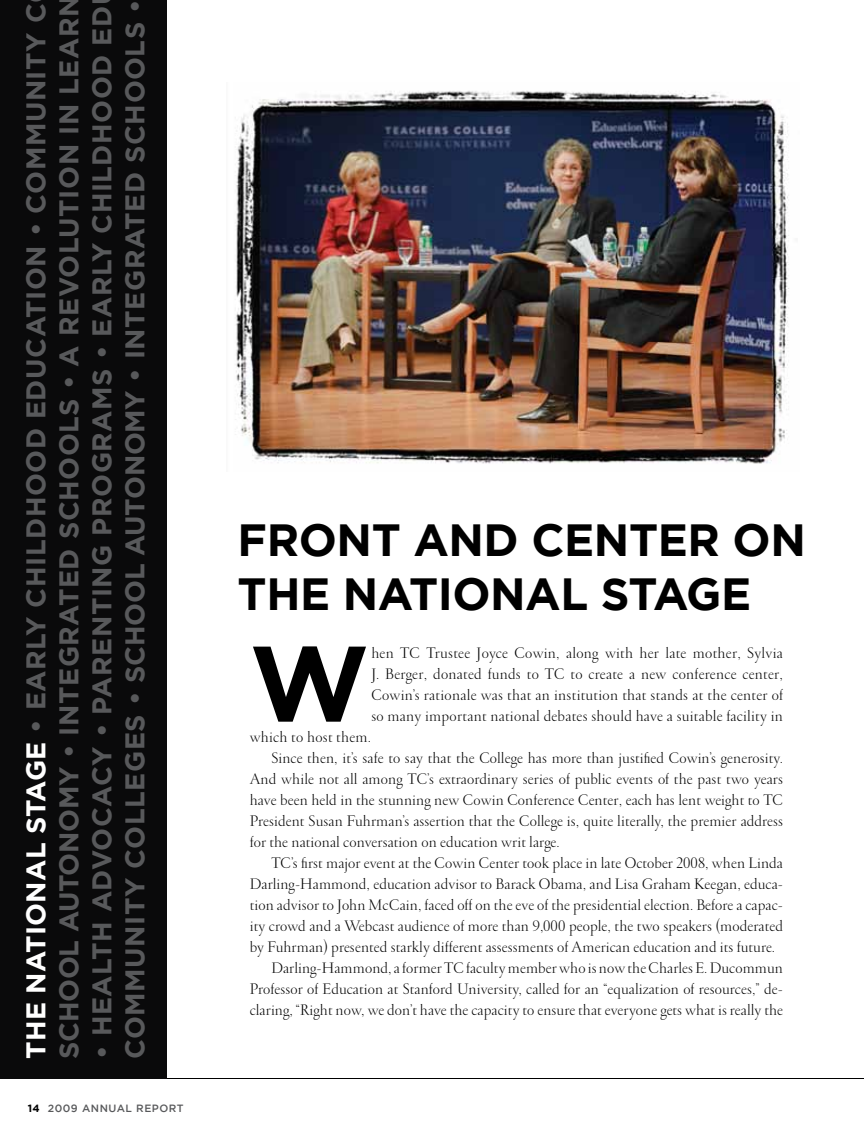
<style>
.page{position:relative;width:864px;height:1134px;background:#fff}
.page>*{position:absolute;margin:0;border:0;box-sizing:border-box;transform-origin:0 0}
.t1{font:700 106.5px "Gotham";color:#000}
.t2{font:700 45px/54px "Gotham";letter-spacing:-.01em;color:#000}
.t3{font:700 27px/33px "Gotham";letter-spacing:.02em;color:#58595b}
.t4{font:300 16.5px/21px "Garamond FB Display";letter-spacing:.01em;color:#000;text-align:justify}
.t5{font:500 10.5px "Gotham";letter-spacing:.05em;color:#58595b}
.s1{color:#fff}
.s2{font-weight:700;color:#000}
</style>
<div class="page">
<hr style="left:0;top:1078px;width:864px;height:1px;background:#000">
<div style="left:0;top:0;width:166px;height:1078px;background:#0a0a0b"></div>
<img style="left:235px;top:91px;width:554px;height:373px">
<h3 class="t3" style="left:19px;top:1059px;width:1043px;rotate:-90deg"><span class="s1">THE NATIONAL STAGE</span> • EARLY CHILDHOOD EDUCATION • COMMUNITY<br>SCHOOL AUTONOMY • INTEGRATED SCHOOLS • A REVOLUTION IN LEAR</h3>
<h3 class="t3" style="left:85px;top:1059px;width:1061px;rotate:-90deg">• HEALTH ADVOCACY • PARENTING PROGRAMS • EARLY CHILDHOOD E<br>COMMUNITY COLLEGES • SCHOOL AUTONOMY • INTEGRATED SCHOOLS •</h3>
<p class="t5" style="left:28px;top:1102px;width:158px"><span class="s2">145</span> 2009 ANNUAL REPORT</p>
<h2 class="t2" style="left:238px;top:512px;width:530px;text-indent:176px">AND CENTER ON<br>THE NATION</h2>
<h2 class="t2" style="left:238px;top:512px;width:95px">FRONT</h2>
<h2 class="t2" style="left:525px;top:566px;width:227px">AL STAGE</h2>
<h1 class="t1" style="left:250px;top:622px;width:115px">W</h1>
<p class="t4" style="left:371px;top:644px;width:413px">hen TC Trustee Joyce Cowin, along with her late mother, Sylvia J. Berger, donated funds to TC to create a new conference center, Cowin’s rationale was that an institution that stands at the center of so many important national debates should have a suitable facility in</p>
<p class="t4" style="left:250px;top:728px;width:123px">which to host them.</p>
<p class="t4" style="left:271px;top:749px;width:513px">Since then, it’s safe to say that the College has more than justified Cowin’s generosity.</p>
<p class="t4" style="left:250px;top:770px;width:535px">And while not all among TC’s extraordinary series of public events of the past two years</p>
<p class="t4" style="left:250px;top:791px;width:535px">have been held in the stunning new Cowin Conference Center, each has lent weight to TC</p>
<p class="t4" style="left:250px;top:812px;width:535px">President Susan Fuhrman’s assertion that the College is, quite literally, the premier address</p>
<p class="t4" style="left:250px;top:833px;width:312px">for the national conversation on education writ large.</p>
<p class="t4" style="left:271px;top:854px;width:513px">TC’s first major event at the Cowin Center took place in late October 2008, when Linda</p>
<p class="t4" style="left:250px;top:875px;width:535px">Darling-Hammond, education advisor to Barack Obama, and Lisa Graham Keegan, educa-</p>
<p class="t4" style="left:250px;top:896px;width:535px">tion advisor to John McCain, faced off on the eve of the presidential election. Before a capac-</p>
<p class="t4" style="left:250px;top:917px;width:535px">ity crowd and a Webcast audience of more than 9,000 people, the two speakers (moderated</p>
<p class="t4" style="left:250px;top:938px;width:527px">by Fuhrman) presented starkly different assessments of American education and its future.</p>
<p class="t4" style="left:271px;top:959px;width:513px">Darling-Hammond, a former TC faculty member who is now the Charles E. Ducommun</p>
<p class="t4" style="left:250px;top:980px;width:535px">Professor of Education at Stanford University, called for an “equalization of resources,” de-</p>
<p class="t4" style="left:250px;top:1001px;width:535px">claring, “Right now, we don’t have the capacity to ensure that everyone gets what is really the</p>
</div>
